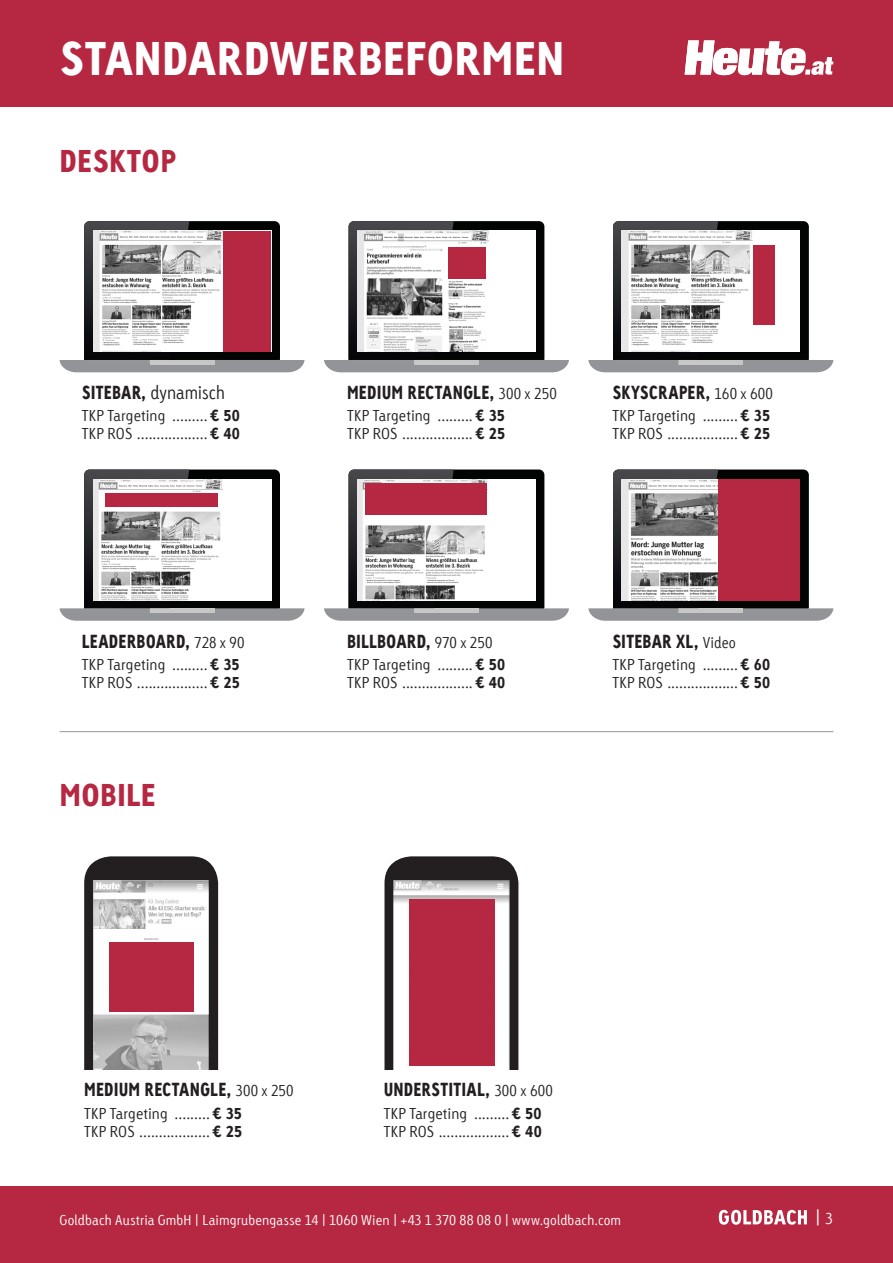
<style>
.page{position:relative;width:893px;height:1263px;background:#fff}
.page>*{position:absolute;margin:0;border:0;box-sizing:border-box;transform-origin:0 0}
.t1{font:45px "Linotype Tetria Black Tab";color:#fff}
.Medium_Headline{font:30px "Linotype Tetria Black Tab";color:#b62841}
.Werbeformen_Headline{font:18px "Linotype Tetria Black Tab";letter-spacing:.01em;color:#231f20;scale:.9 1}
.Werbeformen_Headline-2{font:18px "Linotype Tetria Light Tab";color:#231f20;scale:.95 1}
.t2{font:18px "Linotype Tetria Light Tab";color:#fff}
.t3{font:15px/18px "Linotype Tetria Light Tab";letter-spacing:.005em;color:#231f20}
.t4{font:13.5px "Linotype Tetria Light Tab";letter-spacing:.01em;color:#fff}
.s1{font-family:"Linotype Tetria Black Tab"}
.s2{font-family:"Linotype Tetria Light Tab";font-size:15px}
.s3{font-size:15px}
</style>
<div class="page">
<div style="left:0;top:0;width:893px;height:106px;background:#b62841"></div>
<div style="left:0;top:1186px;width:893px;height:77px;background:#b62841"></div>
<svg style="left:719px;top:1210px;width:88px;height:15px"></svg>
<svg style="left:685px;top:40px;width:148px;height:35px"></svg>
<hr style="left:60px;top:731px;width:773px;height:1px;background:#939598">
<svg style="left:84px;top:856px;width:134px;height:213px;background:#333031"></svg>
<img style="left:94px;top:880px;width:115px;height:189px">
<div style="left:110px;top:942px;width:84px;height:70px;background:#b62841"></div>
<svg style="left:384px;top:856px;width:134px;height:213px;background:#373435"></svg>
<img style="left:394px;top:880px;width:115px;height:189px">
<div style="left:409px;top:899px;width:85px;height:166px;background:#b62841"></div>
<div style="left:84px;top:221px;width:196px;height:143px;background:#020303;border-radius:6px"></div>
<svg style="left:60px;top:359px;width:245px;height:13px;background:#97999b"></svg>
<img style="left:84px;top:221px;width:105px;height:139px">
<img style="left:84px;top:360px;width:85px;height:4px">
<img style="left:93px;top:231px;width:130px;height:121px">
<div style="left:223px;top:231px;width:48px;height:121px;background:#b62841"></div>
<div style="left:349px;top:221px;width:195px;height:143px;background:#020303;border-radius:6px"></div>
<svg style="left:324px;top:359px;width:245px;height:13px;background:#97999b"></svg>
<img style="left:349px;top:221px;width:105px;height:139px">
<img style="left:349px;top:360px;width:85px;height:4px">
<img style="left:357px;top:231px;width:178px;height:121px">
<div style="left:449px;top:247px;width:37px;height:31px;background:#b62841"></div>
<div style="left:613px;top:221px;width:196px;height:143px;background:#020303;border-radius:6px"></div>
<svg style="left:588px;top:359px;width:245px;height:13px;background:#97999b"></svg>
<img style="left:613px;top:221px;width:105px;height:139px">
<img style="left:613px;top:360px;width:85px;height:4px">
<img style="left:622px;top:231px;width:178px;height:121px">
<div style="left:753px;top:245px;width:21px;height:80px;background:#b62841"></div>
<div style="left:84px;top:469px;width:196px;height:143px;background:#020303;border-radius:6px"></div>
<svg style="left:60px;top:608px;width:245px;height:13px;background:#9c9da0"></svg>
<img style="left:84px;top:469px;width:105px;height:132px">
<img style="left:84px;top:608px;width:85px;height:4px">
<img style="left:93px;top:479px;width:178px;height:121px">
<div style="left:105px;top:493px;width:112px;height:14px;background:#b62841"></div>
<div style="left:613px;top:469px;width:196px;height:143px;background:#020303;border-radius:6px"></div>
<svg style="left:588px;top:607px;width:245px;height:14px;background:#999a9d"></svg>
<img style="left:613px;top:469px;width:105px;height:139px">
<img style="left:613px;top:608px;width:85px;height:4px">
<div style="left:349px;top:469px;width:195px;height:143px;background:#020303;border-radius:6px"></div>
<svg style="left:324px;top:607px;width:245px;height:14px;background:#989a9d"></svg>
<img style="left:349px;top:469px;width:105px;height:139px">
<img style="left:349px;top:608px;width:85px;height:4px">
<img style="left:357px;top:479px;width:178px;height:121px">
<div style="left:365px;top:484px;width:122px;height:31px;background:#b62841"></div>
<img style="left:622px;top:479px;width:97px;height:93px">
<img style="left:630px;top:493px;width:89px;height:79px">
<img style="left:622px;top:572px;width:97px;height:28px">
<div style="left:719px;top:479px;width:81px;height:121px;background:#b62841"></div>
<p class="t1" style="left:60px;top:29px;width:507px">STANDARDWERBEFORMEN</p>
<p class="Medium_Headline" style="left:60px;top:141px;width:118px">DESKTOP</p>
<p class="Werbeformen_Headline-2" style="left:82px;top:382px;width:152px"><span class="s1">SITEBAR,</span> dynamisch</p>
<p class="t3" style="left:82px;top:407px;width:160px">TKP Targeting .........<span class="s1">€ 50<br></span>TKP ROS ..................<span class="s1">€ 40</span></p>
<p class="Werbeformen_Headline" style="left:82px;top:629px;width:182px">LEADERBOARD, <span class="s2">728 x 90</span></p>
<p class="t3" style="left:82px;top:656px;width:160px">TKP Targeting .........<span class="s1">€ 35<br></span>TKP ROS ..................<span class="s1">€ 25</span></p>
<p class="Medium_Headline" style="left:60px;top:775px;width:98px">MOBILE</p>
<p class="Werbeformen_Headline" style="left:347px;top:380px;width:235px">MEDIUM RECTANGLE, <span class="s2">300 x 250</span></p>
<p class="t3" style="left:347px;top:407px;width:160px">TKP Targeting .........<span class="s1">€ 35<br></span>TKP ROS ..................<span class="s1">€ 25</span></p>
<p class="Werbeformen_Headline" style="left:612px;top:380px;width:180px">SKYSCRAPER, <span class="s2">160 x 600</span></p>
<p class="t3" style="left:612px;top:407px;width:160px">TKP Targeting .........<span class="s1">€ 35<br></span>TKP ROS ..................<span class="s1">€ 25</span></p>
<p class="Werbeformen_Headline" style="left:347px;top:629px;width:163px">BILLBOARD, <span class="s2">970 x 250</span></p>
<p class="t3" style="left:347px;top:656px;width:160px">TKP Targeting .........<span class="s1">€ 50<br></span>TKP ROS ..................<span class="s1">€ 40</span></p>
<p class="Werbeformen_Headline" style="left:612px;top:629px;width:139px">SITEBAR XL, <span class="s2">Video</span></p>
<p class="t3" style="left:612px;top:656px;width:160px">TKP Targeting .........<span class="s1">€ 60<br></span>TKP ROS ..................<span class="s1">€ 50</span></p>
<p class="Werbeformen_Headline" style="left:84px;top:1078px;width:234px">MEDIUM RECTANGLE, <span class="s2">300 x 250</span></p>
<p class="t3" style="left:84px;top:1104px;width:160px">TKP Targeting .........<span class="s1">€ 35<br></span>TKP ROS ..................<span class="s1">€ 25</span></p>
<p class="Werbeformen_Headline" style="left:384px;top:1078px;width:189px">UNDERSTITIAL, <span class="s2">300 x 600</span></p>
<p class="t3" style="left:384px;top:1104px;width:160px">TKP Targeting .........<span class="s1">€ 50<br></span>TKP ROS ..................<span class="s1">€ 40</span></p>
<p class="t4" style="left:60px;top:1211px;width:563px">Goldbach Austria GmbH | Laimgrubengasse 14 | 1060 Wien | +43 1 370 88 08 0 | www.goldbach.com</p>
<p class="t2" style="left:815px;top:1206px;width:19px">| <span class="s3">3</span></p>
</div>
